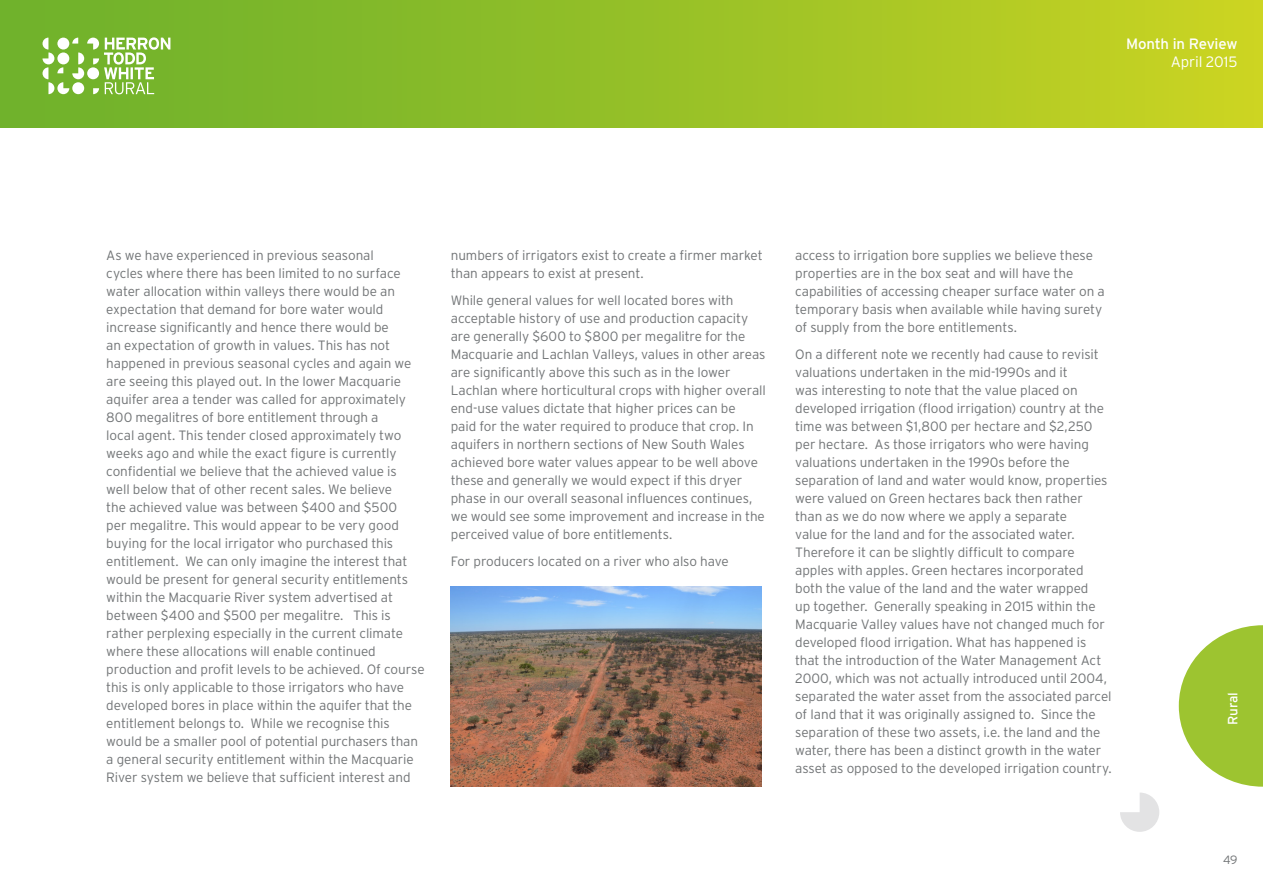
<style>
.page{position:relative;width:1263px;height:893px;background:#fff}
.page>*{position:absolute;margin:0;border:0;box-sizing:border-box;transform-origin:0 0}
.H_3{font:15px "Interstate";letter-spacing:-.015em;color:#fff}
.H_3-2{font:300 15px "Interstate";letter-spacing:-.015em;color:#fff}
.P_2{font:300 13.5px/18px "Interstate";letter-spacing:-.005em;color:#717476}
.H_3-3{font:13.5px "Interstate";letter-spacing:-.01em;color:#fff}
.t1{font:300 12px "Interstate";color:#717476}
</style>
<div class="page">
<svg style="left:1120px;top:792px;width:39px;height:40px"></svg>
<div style="left:0;top:0;width:1263px;height:128px;background:linear-gradient(to right,#68af2d,#c8d322)"></div>
<svg style="left:43px;top:37px;width:127px;height:57px"></svg>
<svg style="left:1179px;top:625px;width:84px;height:162px"></svg>
<img style="left:451px;top:586px;width:310px;height:201px">
<p class="H_3" style="left:1126px;top:35px;width:113px">Month in Review</p>
<p class="H_3-2" style="left:1171px;top:53px;width:68px">April 2015</p>
<p class="P_2" style="left:106px;top:246px;width:320px">As we have experienced in previous seasonal<br>cycles where there has been limited to no surface water allocation within valleys there would be an expectation that demand for bore water would increase significantly and hence there would be<br>an expectation of growth in values. This has not happened in previous seasonal cycles and again we are seeing this played out. In the lower Macquarie aquifer area a tender was called for approximately 800 megalitres of bore entitlement through a<br>local agent. This tender closed approximately two weeks ago and while the exact figure is currently confidential we believe that the achieved value is<br>well below that of other recent sales. We believe<br>the achieved value was between $400 and $500<br>per megalitre. This would appear to be very good buying for the local irrigator who purchased this entitlement. We can only imagine the interest that would be present for general security entitlements within the Macquarie River system advertised at between $400 and $500 per megalitre. This is rather perplexing especially in the current climate where these allocations will enable continued production and profit levels to be achieved. Of course this is only applicable to those irrigators who have developed bores in place within the aquifer that the entitlement belongs to. While we recognise this would be a smaller pool of potential purchasers than a general security entitlement within the Macquarie River system we believe that sufficient interest and</p>
<p class="P_2" style="left:451px;top:246px;width:313px">numbers of irrigators exist to create a firmer market than appears to exist at present.</p>
<p class="P_2" style="left:451px;top:291px;width:317px">While general values for well located bores with acceptable history of use and production capacity are generally $600 to $800 per megalitre for the Macquarie and Lachlan Valleys, values in other areas are significantly above this such as in the lower Lachlan where horticultural crops with higher overall end-use values dictate that higher prices can be<br>paid for the water required to produce that crop. In aquifers in northern sections of New South Wales achieved bore water values appear to be well above these and generally we would expect if this dryer phase in our overall seasonal influences continues, we would see some improvement and increase in the perceived value of bore entitlements.</p>
<p class="P_2" style="left:451px;top:552px;width:279px">For producers located on a river who also have</p>
<p class="P_2" style="left:795px;top:246px;width:311px">access to irrigation bore supplies we believe these properties are in the box seat and will have the capabilities of accessing cheaper surface water on a temporary basis when available while having surety of supply from the bore entitlements.</p>
<p class="P_2" style="left:795px;top:345px;width:318px">On a different note we recently had cause to revisit valuations undertaken in the mid-1990s and it<br>was interesting to note that the value placed on developed irrigation (flood irrigation) country at the time was between $1,800 per hectare and $2,250 per hectare. As those irrigators who were having valuations undertaken in the 1990s before the separation of land and water would know, properties were valued on Green hectares back then rather than as we do now where we apply a separate<br>value for the land and for the associated water.<br>Therefore it can be slightly difficult to compare apples with apples. Green hectares incorporated both the value of the land and the water wrapped<br>up together. Generally speaking in 2015 within the Macquarie Valley values have not changed much for developed flood irrigation. What has happened is that the introduction of the Water Management Act 2000, which was not actually introduced until 2004, separated the water asset from the associated parcel of land that it was originally assigned to. Since the separation of these two assets, i.e. the land and the water, there has been a distinct growth in the water asset as opposed to the developed irrigation country.</p>
<p class="H_3-3" style="left:1224px;top:725px;width:35px;rotate:-90deg">Rural</p>
<p class="t1" style="left:1223px;top:853px;width:16px">49</p>
</div>
